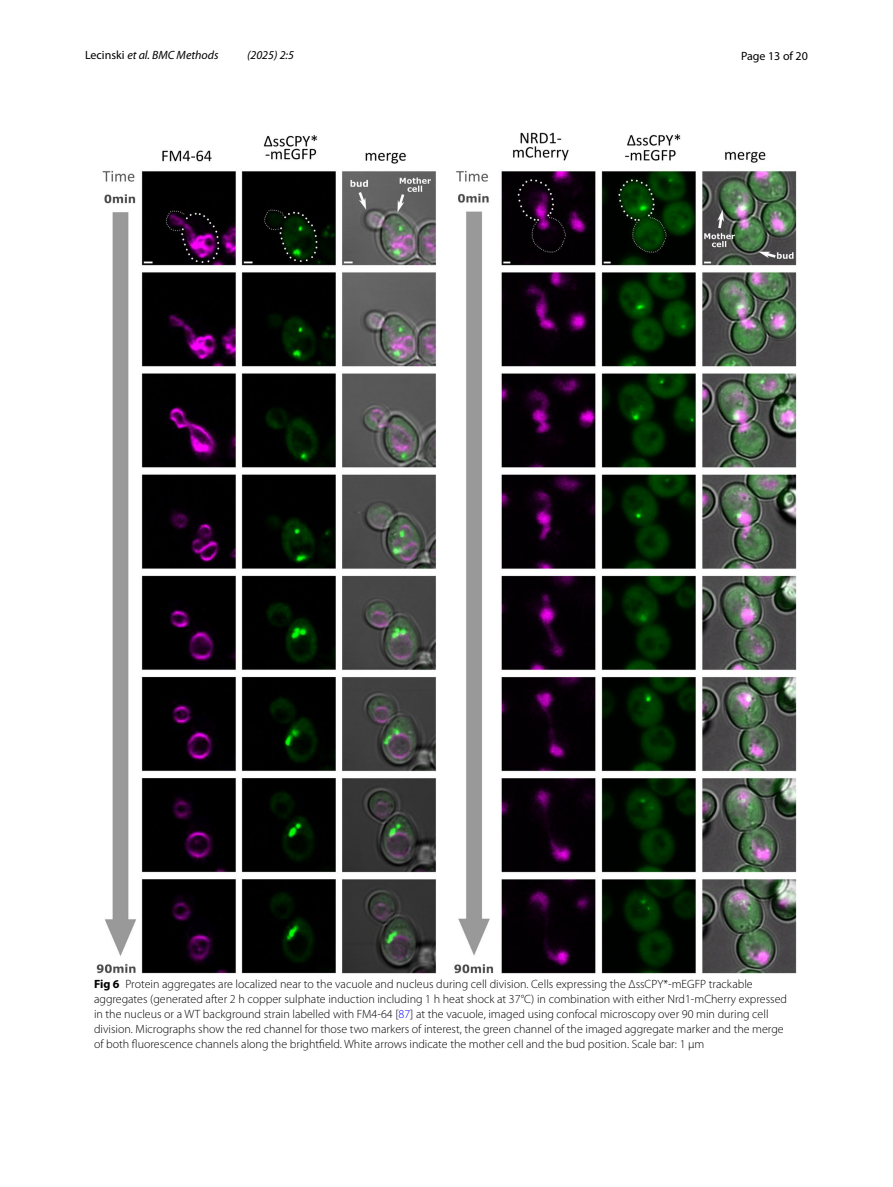
<style>
.page{position:relative;width:893px;height:1187px;background:#fff}
.page>*{position:absolute;margin:0;border:0;box-sizing:border-box;transform-origin:0 0}
.t1{font:300 12px/15px "Myriad Pro";color:#000}
.t2{font:italic 12px "Myriad Pro";color:#000}
.t3{font:12px "Myriad Pro";color:#000}
.s1{font-style:normal}
.s2{font-weight:700}
.s3{color:#00f}
</style>
<div class="page">
<img style="left:96px;top:133px;width:701px;height:840px">
<p class="t2" style="left:85px;top:48px;width:135px"><span class="s1">Lecinski</span> et al. BMC Methods</p>
<p class="t2" style="left:247px;top:48px;width:48px">(2025) 2:5</p>
<p class="t3" style="left:741px;top:48px;width:68px">Page 13 of 20</p>
<p class="t1" style="left:94px;top:976px;width:694px"><span class="s2">Fig 6</span> Protein aggregates are localized near to the vacuole and nucleus during cell division. Cells expressing the ΔssCPY*-mEGFP trackable aggregates (generated after 2 h copper sulphate induction including 1 h heat shock at 37°C) in combination with either Nrd1-mCherry expressed in the nucleus or a WT background strain labelled with FM4-64 [<span class="s3">87</span>] at the vacuole, imaged using confocal microscopy over 90 min during cell division. Micrographs show the red channel for those two markers of interest, the green channel of the imaged aggregate marker and the merge of both fluorescence channels along the brightfield. White arrows indicate the mother cell and the bud position. Scale bar: 1 µm</p>
</div>
